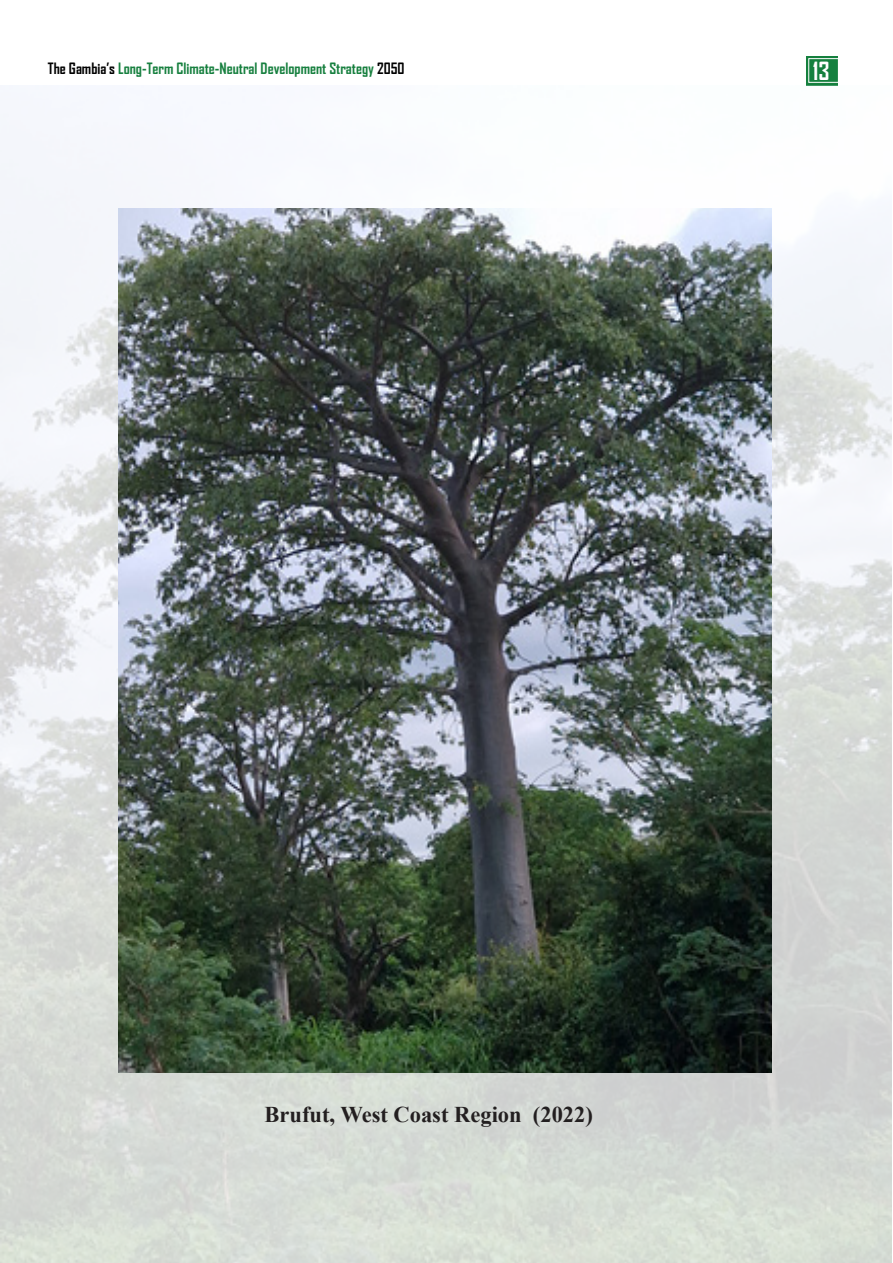
<style>
.page{position:relative;width:893px;height:1263px;background:#fff}
.page>*{position:absolute;margin:0;border:0;box-sizing:border-box;transform-origin:0 0}
.t1{font:700 24px "Agency FB";color:#fff}
.t2{font:700 22.5px "Times New Roman";color:#231f20}
.t3{font:700 15px "Agency FB";color:#17803f}
.s1{color:#000001}
</style>
<div class="page">
<div style="left:806px;top:56px;width:31px;height:29px;background:#15803e"></div>
<div style="left:808px;top:58px;width:31px;height:25px;border:1px solid #fff"></div>
<img style="left:1px;top:85px;width:891px;height:1178px">
<img style="left:118px;top:209px;width:654px;height:864px">
<p class="t3" style="left:48px;top:59px;width:358px"><span class="s1">The Gambia’s</span> Long-Term Climate-Neutral Development Strategy <span class="s1">2050</span></p>
<h1 class="t1" style="left:813px;top:56px;width:18px">13</h1>
<p class="t2" style="left:265px;top:1098px;width:330px">Brufut, West Coast Region (2022)</p>
</div>
